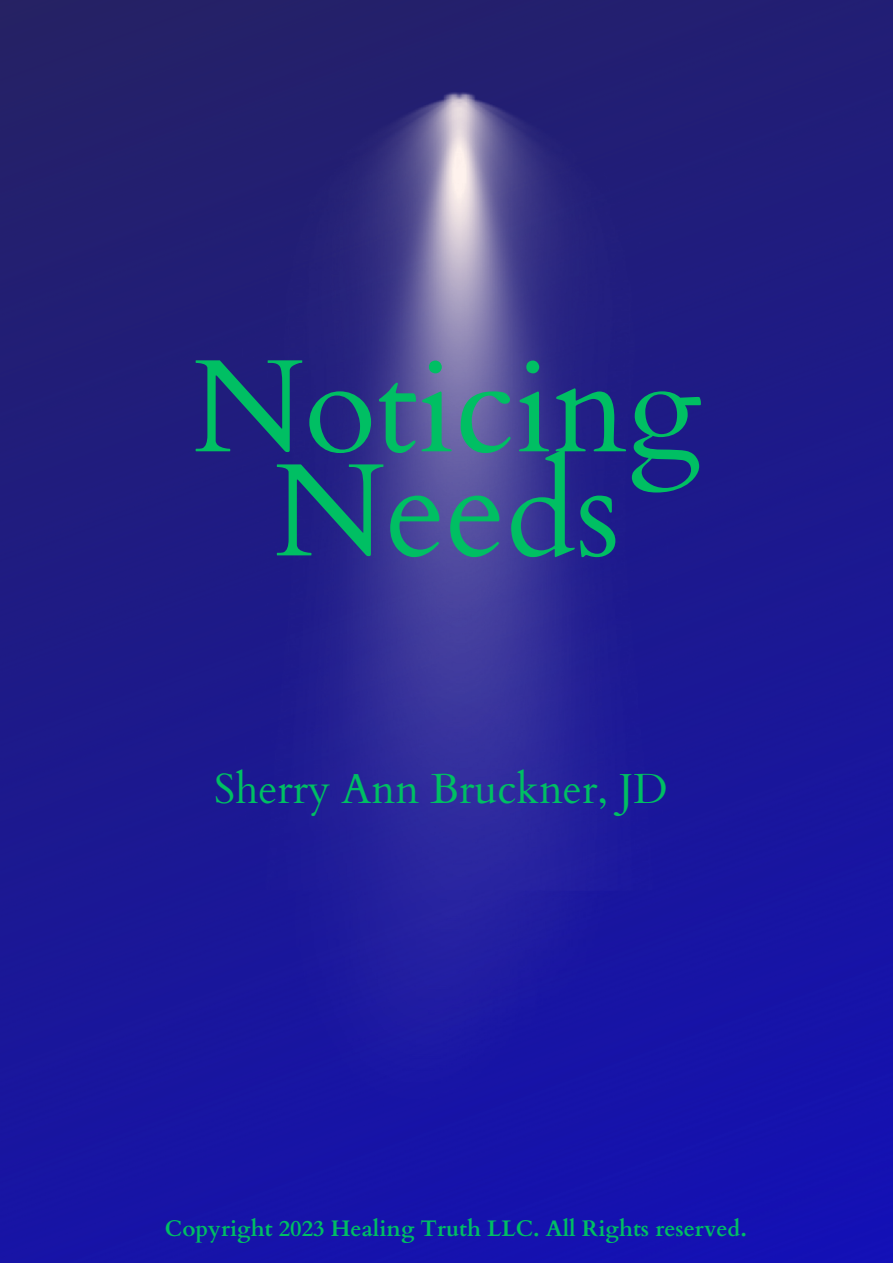
<style>
.page{position:relative;width:893px;height:1263px;background:#fff}
.page>*{position:absolute;margin:0;border:0;box-sizing:border-box;transform-origin:0 0}
.t1{font:132.07px/104.1px "Cardo";color:#00bf63;text-align:center}
.t2{font:42px "Cardo";color:#00bf63}
.t3{font:700 22.5px "Cardo";color:#00bf63}
</style>
<div class="page">
<img style="left:0;top:0;width:893px;height:1263px">
<img style="left:231px;top:89px;width:456px;height:1036px">
<h1 class="t1" style="left:192px;top:358px;width:511px">Noticing<br>Needs</h1>
<h2 class="t2" style="left:214px;top:762px;width:455px">Sherry Ann Bruckner, JD</h2>
<p class="t3" style="left:165px;top:1214px;width:583px">Copyright 2023 Healing Truth LLC. All Rights reserved.</p>
</div>
